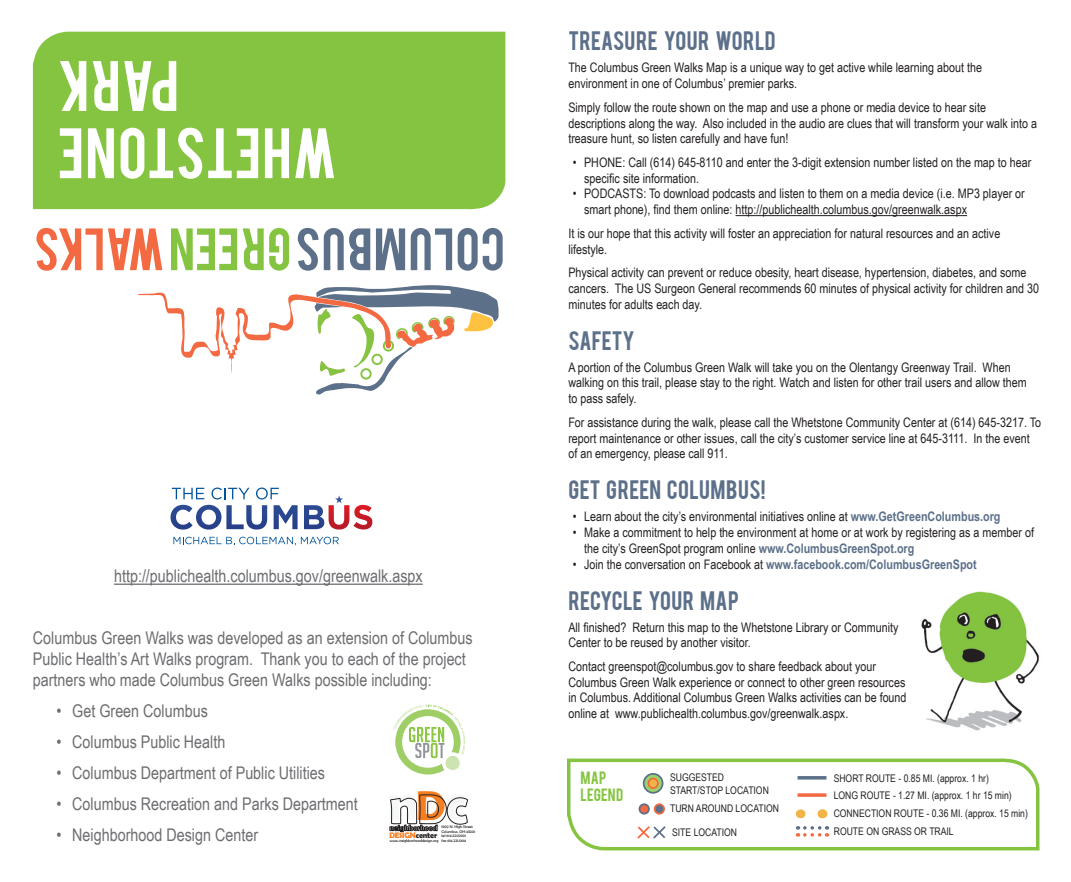
<style>
.page{position:relative;width:1071px;height:882px;background:#fff}
.page>*{position:absolute;margin:0;border:0;box-sizing:border-box;transform-origin:0 0}
.t1{font:56px "Bebas";letter-spacing:.02em;color:#fff}
.t2{font:21px "Bebas";letter-spacing:.02em;color:#5c708a}
.t3{font:17.5px/21px "Arial Narrow";color:#6c6d70}
.t4{font:14px/16.8px "Bebas";letter-spacing:.02em;color:#85c440}
.t5{font:13.12px/15.8px "Arial Narrow";color:#231f20}
.t6{font:700 13.12px "Arial Narrow";color:#5c708a}
.t7{font:10.5px "Arial Narrow";color:#231f20}
.t8{font:700 8.05px "Berlin Sans FB Demi";letter-spacing:-.02em;color:#f57e21}
.t9{font:3.85px "Berlin Sans FB";color:#231f20}
.s1{color:#231f20}
.s2{font-weight:700;color:#5c708a}
.s3{font-weight:400;color:#231f20}
</style>
<div class="page">
<svg style="left:36px;top:228px;width:126px;height:43px"></svg>
<svg style="left:171px;top:228px;width:118px;height:43px"></svg>
<svg style="left:298px;top:228px;width:205px;height:43px"></svg>
<svg style="left:393px;top:705px;width:72px;height:70px"></svg>
<svg style="left:567px;top:758px;width:473px;height:93px"></svg>
<svg style="left:389px;top:794px;width:79px;height:38px"></svg>
<div style="left:33px;top:31px;width:472px;height:179px;background:#85c440"></div>
<hr style="left:736px;top:215px;width:231px;height:1px;background:#231f20">
<div style="left:639px;top:804px;width:10px;height:10px;background:#f26942;border-radius:50%"></div>
<div style="left:639px;top:803px;width:11px;height:12px;border:2px solid #5c708a;border-radius:50%"></div>
<div style="left:655px;top:804px;width:9px;height:10px;background:#5c708a;border-radius:50%"></div>
<div style="left:654px;top:803px;width:11px;height:12px;border:2px solid #f26942;border-radius:50%"></div>
<svg style="left:644px;top:774px;width:19px;height:19px"></svg>
<div style="left:643px;top:773px;width:20px;height:21px;border:2px solid #5c708a;border-radius:50%"></div>
<div style="left:648px;top:779px;width:10px;height:9px;background:#f2b347;border-radius:50%"></div>
<div style="left:648px;top:778px;width:11px;height:11px;border:2px solid #f26942;border-radius:50%"></div>
<svg style="left:636px;top:824px;width:32px;height:16px"></svg>
<svg style="left:798px;top:776px;width:29px;height:4px"></svg>
<svg style="left:798px;top:793px;width:29px;height:4px"></svg>
<svg style="left:805px;top:826px;width:23px;height:11px"></svg>
<svg style="left:811px;top:809px;width:12px;height:9px"></svg>
<img style="left:921px;top:591px;width:118px;height:140px">
<svg style="left:138px;top:285px;width:361px;height:110px"></svg>
<svg style="left:304px;top:495px;width:68px;height:35px"></svg>
<svg style="left:171px;top:488px;width:127px;height:42px"></svg>
<svg style="left:173px;top:537px;width:166px;height:8px"></svg>
<hr style="left:114px;top:584px;width:309px;height:1px;background:#6c6d70">
<p class="t1" style="left:179px;top:127px;width:123px;rotate:-180deg">PARK</p>
<p class="t1" style="left:337px;top:194px;width:281px;rotate:-180deg">WHETSTONE</p>
<p class="t3" style="left:114px;top:565px;width:310px">http://publichealth.columbus.gov/greenwalk.aspx</p>
<p class="t3" style="left:33px;top:627px;width:441px">Columbus Green Walks was developed as an extension of Columbus<br>Public Health’s Art Walks program. Thank you to each of the project partners who made Columbus Green Walks possible including:</p>
<p class="t3" style="left:57px;top:700px;width:153px">• Get Green Columbus</p>
<p class="t3" style="left:57px;top:731px;width:170px">• Columbus Public Health</p>
<p class="t3" style="left:57px;top:762px;width:270px">• Columbus Department of Public Utilities</p>
<p class="t3" style="left:57px;top:793px;width:303px">• Columbus Recreation and Parks Department</p>
<p class="t3" style="left:57px;top:824px;width:203px">• Neighborhood Design Center</p>
<p class="t9" style="left:442px;top:825px;width:33px">1902 N. High Street</p>
<p class="t9" style="left:442px;top:829px;width:35px">Columbus, OH 43201</p>
<p class="t9" style="left:442px;top:834px;width:26px">tel 614.221.5001</p>
<p class="t9" style="left:390px;top:838px;width:78px">www.neighborhooddesign.org fax 614.221.5614</p>
<p class="t8" style="left:390px;top:831px;width:49px">DESIGN<span class="s1">center</span></p>
<p class="t2" style="left:568px;top:26px;width:209px">TREASURE YOUR WORLD</p>
<p class="t5" style="left:568px;top:59px;width:415px">The Columbus Green Walks Map is a unique way to get active while learning about the environment in one of Columbus’ premier parks.</p>
<p class="t5" style="left:568px;top:99px;width:470px">Simply follow the route shown on the map and use a phone or media device to hear site descriptions along the way. Also included in the audio are clues that will transform your walk into a treasure hunt, so listen carefully and have fun!</p>
<p class="t5" style="left:584px;top:154px;width:449px;text-indent:-11px">• PHONE: Call (614) 645-8110 and enter the 3-digit extension number listed on the map to hear specific site information.</p>
<p class="t5" style="left:584px;top:185px;width:442px;text-indent:-11px">• PODCASTS: To download podcasts and listen to them on a media device (i.e. MP3 player or smart phone), find them online: http://publichealth.columbus.gov/greenwalk.aspx</p>
<p class="t5" style="left:568px;top:225px;width:433px">It is our hope that this activity will foster an appreciation for natural resources and an active lifestyle.</p>
<p class="t5" style="left:568px;top:264px;width:472px">Physical activity can prevent or reduce obesity, heart disease, hypertension, diabetes, and some cancers. The US Surgeon General recommends 60 minutes of physical activity for children and 30 minutes for adults each day.</p>
<p class="t2" style="left:568px;top:325px;width:68px">sAFETY</p>
<p class="t5" style="left:568px;top:359px;width:460px">A portion of the Columbus Green Walk will take you on the Olentangy Greenway Trail. When walking on this trail, please stay to the right. Watch and listen for other trail users and allow them to pass safely.</p>
<p class="t5" style="left:568px;top:414px;width:474px">For assistance during the walk, please call the Whetstone Community Center at (614) 645-3217. To report maintenance or other issues, call the city’s customer service line at 645-3111. In the event of an emergency, please call 911.</p>
<p class="t2" style="left:568px;top:475px;width:199px">GET GREEN COLUMBUS!</p>
<p class="t5" style="left:573px;top:508px;width:429px">• Learn about the city’s environmental initiatives online at <span class="s2">www.GetGreenColumbus.org</span></p>
<p class="t5" style="left:584px;top:524px;width:451px;text-indent:-11px">• Make a commitment to help the environment at home or at work by registering as a member of the city’s GreenSpot program online <span class="s2">www.ColumbusGreenSpot.org</span></p>
<p class="t6" style="left:573px;top:554px;width:405px"><span class="s3">• Join the conversation on Facebook at</span> www.facebook.com/ColumbusGreenSpot</p>
<p class="t2" style="left:568px;top:585px;width:172px">RECYCLE YOUR MAP</p>
<p class="t5" style="left:568px;top:619px;width:332px">All finished? Return this map to the Whetstone Library or Community<br>Center to be reused by another visitor.</p>
<p class="t5" style="left:568px;top:658px;width:340px">Contact greenspot@columbus.gov to share feedback about your Columbus Green Walk experience or connect to other green resources in Columbus. Additional Columbus Green Walks activities can be found online at www.publichealth.columbus.gov/greenwalk.aspx.</p>
<p class="t4" style="left:581px;top:768px;width:44px">MAP<br>LEGEND</p>
<p class="t7" style="left:834px;top:770px;width:157px">SHORT ROUTE - 0.85 MI. (approx. 1 hr)</p>
<p class="t7" style="left:834px;top:806px;width:196px">CONNECTION ROUTE - 0.36 MI. (approx. 15 min)</p>
<p class="t7" style="left:670px;top:770px;width:56px">SUGGESTED</p>
<p class="t7" style="left:670px;top:782px;width:100px">START/STOP LOCATION</p>
<p class="t7" style="left:670px;top:800px;width:110px">TURN AROUND LOCATION</p>
<p class="t7" style="left:672px;top:825px;width:66px">SITE LOCATION</p>
<p class="t7" style="left:834px;top:824px;width:121px">ROUTE ON GRASS OR TRAIL</p>
<p class="t7" style="left:834px;top:787px;width:180px">LONG ROUTE - 1.27 MI. (approx. 1 hr 15 min)</p>
</div>
